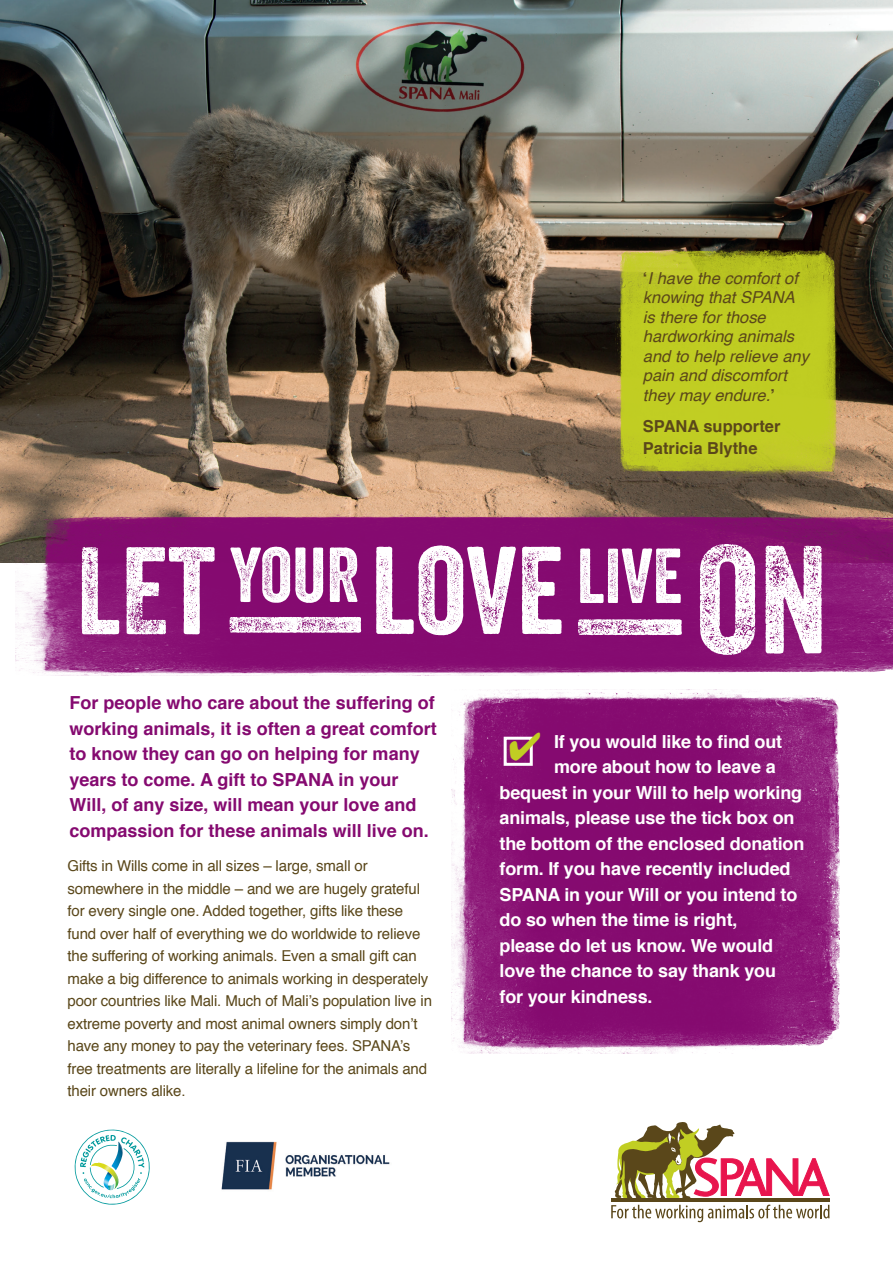
<style>
.page{position:relative;width:893px;height:1263px;background:#fff}
.page>*{position:absolute;margin:0;border:0;box-sizing:border-box;transform-origin:0 0}
.t1{font:148.5px "Veneer Two";color:#fff}
.t2{font:120.15px "Veneer Two";color:#fff}
.t3{font:75.15px "Veneer Two";color:#fff}
.body_text{font:700 18px "Helvetica";letter-spacing:-.01em;color:#fff}
.body_text-2{font:700 18px/25.5px "Helvetica";color:#850a70}
.body_text-3{font:italic 16.5px/19.5px "Helvetica";color:#5a471a}
.body_text-4{font:700 16.5px/22.5px "Helvetica";color:#5a471a}
.body_text-5{font:15px/22.5px "Helvetica";letter-spacing:-.01em;color:#5a471a}
.s1{font-weight:700;font-style:normal}
</style>
<div class="page">
<img style="left:0;top:0;width:893px;height:563px">
<img style="left:615px;top:244px;width:224px;height:234px">
<img style="left:16px;top:513px;width:877px;height:162px">
<svg style="left:230px;top:617px;width:131px;height:16px"></svg>
<svg style="left:578px;top:619px;width:104px;height:16px"></svg>
<svg style="left:611px;top:1122px;width:218px;height:100px"></svg>
<svg style="left:74px;top:1129px;width:76px;height:76px"></svg>
<img style="left:221px;top:1141px;width:169px;height:49px">
<img style="left:452px;top:690px;width:387px;height:363px">
<div style="left:504px;top:737px;width:29px;height:29px;border:3px solid #fff"></div>
<svg style="left:510px;top:732px;width:30px;height:28px"></svg>
<p class="body_text-3" style="left:643px;top:268px;width:168px"><span class="s1">‘</span>I have the comfort of knowing that SPANA is there for those hardworking animals and to help relieve any pain and discomfort they may endure.<span class="s1">’</span></p>
<p class="body_text-4" style="left:643px;top:415px;width:139px">SPANA supporter<br>Patricia Blythe</p>
<p class="t2" style="left:77px;top:518px;width:140px">LET</p>
<p class="t2" style="left:371px;top:517px;width:194px">LOVE</p>
<p class="t1" style="left:696px;top:509px;width:134px">ON</p>
<p class="t3" style="left:230px;top:529px;width:131px">YOUR</p>
<p class="t3" style="left:577px;top:530px;width:107px">LIVE</p>
<p class="body_text-2" style="left:70px;top:690px;width:369px">For people who care about the suffering of working animals, it is often a great comfort to know they can go on helping for many years to come. A gift to SPANA in your Will, of any size, will mean your love and compassion for these animals will live on.</p>
<p class="body_text-5" style="left:68px;top:855px;width:366px">Gifts in Wills come in all sizes – large, small or somewhere in the middle – and we are hugely grateful for every single one. Added together, gifts like these fund over half of everything we do worldwide to relieve the suffering of working animals. Even a small gift can make a big difference to animals working in desperately poor countries like Mali. Much of Mali’s population live in extreme poverty and most animal owners simply don’t have any money to pay the veterinary fees. SPANA’s free treatments are literally a lifeline for the animals and their owners alike.</p>
<p class="body_text" style="left:554px;top:727px;width:230px">If you would like to find out</p>
<p class="body_text" style="left:554px;top:752px;width:223px">more about how to leave a</p>
<p class="body_text" style="left:500px;top:778px;width:304px">bequest in your Will to help working</p>
<p class="body_text" style="left:500px;top:803px;width:297px">animals, please use the tick box on</p>
<p class="body_text" style="left:500px;top:829px;width:306px">the bottom of the enclosed donation</p>
<p class="body_text" style="left:500px;top:854px;width:292px">form. If you have recently included</p>
<p class="body_text" style="left:500px;top:880px;width:299px">SPANA in your Will or you intend to</p>
<p class="body_text" style="left:500px;top:905px;width:240px">do so when the time is right,</p>
<p class="body_text" style="left:500px;top:931px;width:275px">please do let us know. We would</p>
<p class="body_text" style="left:500px;top:956px;width:278px">love the chance to say thank you</p>
<p class="body_text" style="left:500px;top:982px;width:154px">for your kindness.</p>
</div>
